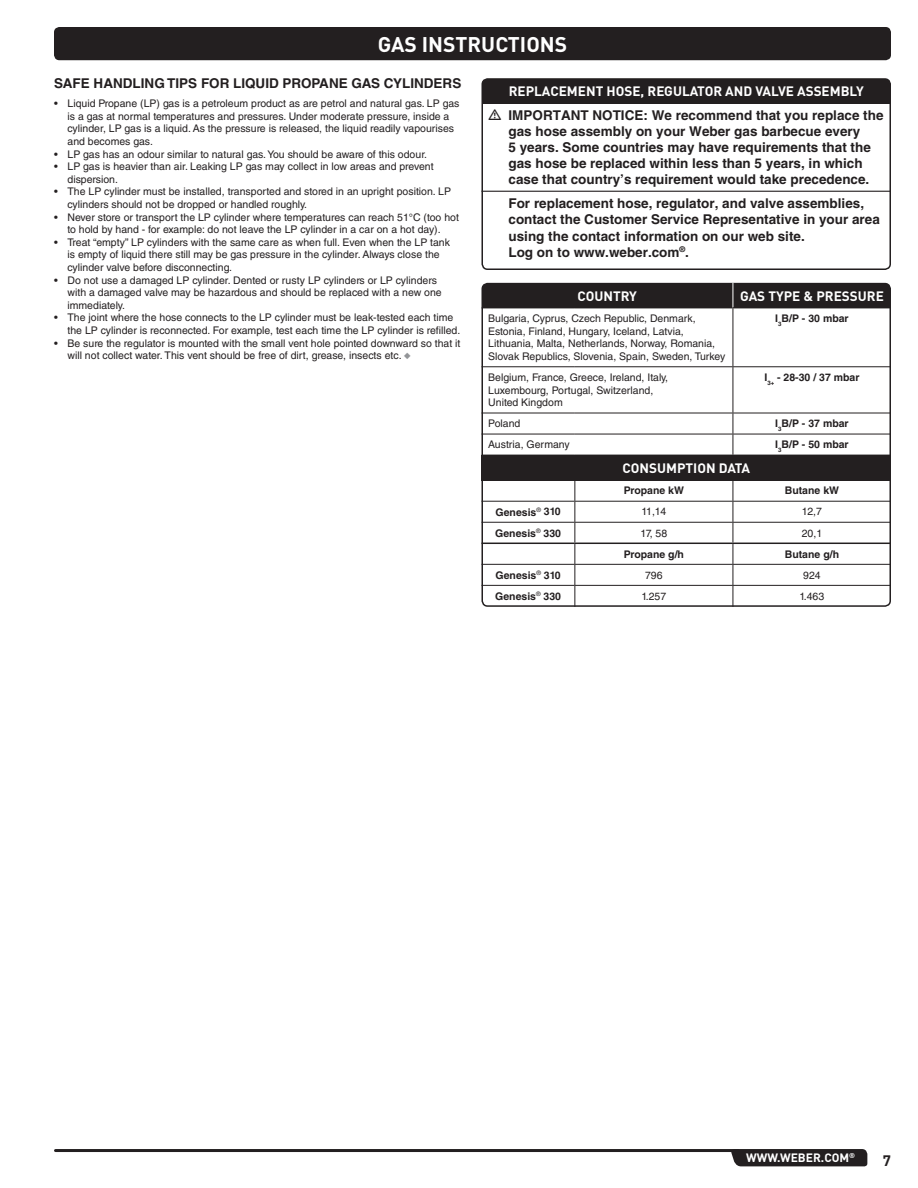
<style>
.page{position:relative;width:918px;height:1188px;background:#fff}
.page>*{position:absolute;margin:0;border:0;box-sizing:border-box;transform-origin:0 0}
.t1{font:21px "DI Nkerned";color:#fff}
.t2{font:15px "DI Nkerned";color:#231f20}
.t3{font:700 13.5px/16.2px "Helvetica LT Std";color:#231f20}
.t4{font:13.5px "DI Nkerned";color:#fff}
.t5{font:12px "DI Nkerned";color:#fff}
.t6{font:10.5px/12.6px "Helvetica LT Std";color:#231f20}
.t7{font:700 10.5px "Helvetica LT Std";color:#231f20}
.s1{color:#939598}
</style>
<div class="page">
<div style="left:54px;top:27px;width:837px;height:33px;background:#231f20;border-radius:5px"></div>
<hr style="left:56px;top:1149px;width:682px;height:3px;background:#231f20">
<div style="left:731px;top:1149px;width:136px;height:17px;background:#231f20"></div>
<div style="left:482px;top:284px;width:408px;height:24px;background:#231f20"></div>
<div style="left:481px;top:283px;width:410px;height:324px;border:2px solid #231f20;border-radius:5px"></div>
<div style="left:482px;top:79px;width:408px;height:24px;background:#231f20"></div>
<div style="left:481px;top:78px;width:410px;height:192px;border:2px solid #231f20;border-radius:5px"></div>
<hr style="left:481px;top:191px;width:410px;height:1px;background:#231f20">
<div style="left:482px;top:455px;width:409px;height:25px;background:#231f20"></div>
<hr style="left:482px;top:308px;width:93px;height:1px;background:#231f20">
<hr style="left:575px;top:308px;width:158px;height:1px;background:#231f20">
<svg style="left:733px;top:283px;width:1px;height:25px"></svg>
<hr style="left:733px;top:308px;width:158px;height:1px;background:#231f20">
<hr style="left:733px;top:308px;width:1px;height:58px;background:#231f20">
<hr style="left:482px;top:366px;width:93px;height:1px;background:#231f20">
<hr style="left:575px;top:366px;width:158px;height:1px;background:#231f20">
<hr style="left:733px;top:367px;width:1px;height:46px;background:#231f20">
<hr style="left:733px;top:366px;width:158px;height:1px;background:#231f20">
<hr style="left:482px;top:413px;width:93px;height:1px;background:#231f20">
<hr style="left:575px;top:413px;width:158px;height:1px;background:#231f20">
<hr style="left:733px;top:413px;width:158px;height:1px;background:#231f20">
<hr style="left:482px;top:434px;width:93px;height:1px;background:#231f20">
<hr style="left:575px;top:434px;width:158px;height:1px;background:#231f20">
<svg style="left:733px;top:413px;width:1px;height:42px"></svg>
<hr style="left:733px;top:434px;width:158px;height:1px;background:#231f20">
<hr style="left:482px;top:480px;width:93px;height:1px;background:#231f20">
<hr style="left:575px;top:480px;width:158px;height:1px;background:#231f20">
<hr style="left:733px;top:480px;width:158px;height:1px;background:#231f20">
<hr style="left:482px;top:501px;width:93px;height:1px;background:#231f20">
<hr style="left:575px;top:501px;width:158px;height:1px;background:#231f20">
<hr style="left:733px;top:501px;width:158px;height:1px;background:#231f20">
<hr style="left:482px;top:522px;width:93px;height:1px;background:#231f20">
<hr style="left:575px;top:522px;width:158px;height:1px;background:#231f20">
<hr style="left:733px;top:522px;width:158px;height:1px;background:#231f20">
<hr style="left:482px;top:543px;width:93px;height:1px;background:#231f20">
<hr style="left:575px;top:543px;width:158px;height:1px;background:#231f20">
<hr style="left:733px;top:543px;width:158px;height:1px;background:#231f20">
<hr style="left:482px;top:564px;width:93px;height:1px;background:#231f20">
<hr style="left:575px;top:564px;width:158px;height:1px;background:#231f20">
<hr style="left:733px;top:564px;width:158px;height:1px;background:#231f20">
<hr style="left:482px;top:585px;width:93px;height:1px;background:#231f20">
<svg style="left:574px;top:481px;width:1px;height:126px"></svg>
<hr style="left:575px;top:585px;width:158px;height:1px;background:#231f20">
<svg style="left:733px;top:481px;width:1px;height:126px"></svg>
<hr style="left:733px;top:585px;width:158px;height:1px;background:#231f20">
<h1 class="t1" style="left:378px;top:31px;width:191px">GAS INSTRUCTIONS</h1>
<p class="t3" style="left:54px;top:75px;width:409px">SAFE HANDLING TIPS FOR LIQUID PROPANE GAS CYLINDERS</p>
<p class="t6" style="left:68px;top:97px;width:393px;text-indent:-14px">• Liquid Propane (LP) gas is a petroleum product as are petrol and natural gas. LP gas is a gas at normal temperatures and pressures. Under moderate pressure, inside a cylinder, LP gas is a liquid. As the pressure is released, the liquid readily vapourises and becomes gas.</p>
<p class="t6" style="left:54px;top:148px;width:375px">• LP gas has an odour similar to natural gas.You should be aware of this odour.</p>
<p class="t6" style="left:68px;top:160px;width:368px;text-indent:-14px">• LP gas is heavier than air. Leaking LP gas may collect in low areas and prevent dispersion.</p>
<p class="t6" style="left:68px;top:185px;width:385px;text-indent:-14px">• The LP cylinder must be installed, transported and stored in an upright position. LP cylinders should not be dropped or handled roughly.</p>
<p class="t6" style="left:68px;top:211px;width:393px;text-indent:-14px">• Never store or transport the LP cylinder where temperatures can reach 51°C (too hot to hold by hand - for example: do not leave the LP cylinder in a car on a hot day).</p>
<p class="t6" style="left:68px;top:236px;width:384px;text-indent:-14px">• Treat “empty” LP cylinders with the same care as when full. Even when the LP tank is empty of liquid there still may be gas pressure in the cylinder. Always close the cylinder valve before disconnecting.</p>
<p class="t6" style="left:68px;top:274px;width:376px;text-indent:-14px">• Do not use a damaged LP cylinder. Dented or rusty LP cylinders or LP cylinders with a damaged valve may be hazardous and should be replaced with a new one immediately.</p>
<p class="t6" style="left:68px;top:311px;width:392px;text-indent:-14px">• The joint where the hose connects to the LP cylinder must be leak-tested each time the LP cylinder is reconnected. For example, test each time the LP cylinder is refilled.</p>
<p class="t6" style="left:68px;top:337px;width:395px;text-indent:-14px">• Be sure the regulator is mounted with the small vent hole pointed downward so that it will not collect water. This vent should be free of dirt, grease, insects etc. <span class="s1">◆</span></p>
<p class="t4" style="left:509px;top:83px;width:357px">REPLACEM ENT HOSE, REGULATOR AND VALVE ASSEMBLY</p>
<p class="t3" style="left:509px;top:107px;width:377px">IMPORTANT NOTICE: We recommend that you replace the gas hose assembly on your Weber gas barbecue every<br>5 years. Some countries may have requirements that the gas hose be replaced within less than 5 years, in which case that country’s requirement would take precedence.</p>
<p class="t3" style="left:509px;top:195px;width:373px">For replacement hose, regulator, and valve assemblies, contact the Customer Service Representative in your area using the contact information on our web site.<br>Log on to www.weber.com<sup>®</sup>.</p>
<p class="t4" style="left:577px;top:287px;width:61px">COUNTRY</p>
<p class="t4" style="left:740px;top:287px;width:145px">GAS TYPE &amp; PRESSURE</p>
<p class="t6" style="left:488px;top:312px;width:239px">Bulgaria, Cyprus, Czech Republic, Denmark, Estonia, Finland, Hungary, Iceland, Latvia, Lithuania, Malta, Netherlands, Norway, Romania, Slovak Republics, Slovenia, Spain, Sweden, Turkey</p>
<p class="t7" style="left:775px;top:312px;width:75px">I<sub>3</sub>B/P - 30 mbar</p>
<p class="t6" style="left:488px;top:371px;width:181px">Belgium, France, Greece, Ireland, Italy,<br>Luxembourg, Portugal, Switzerland,<br>United Kingdom</p>
<p class="t7" style="left:764px;top:371px;width:97px">I<sub>3+</sub> - 28-30 / 37 mbar</p>
<p class="t6" style="left:488px;top:417px;width:34px">Poland</p>
<p class="t7" style="left:775px;top:417px;width:75px">I<sub>3</sub>B/P - 37 mbar</p>
<p class="t6" style="left:488px;top:438px;width:83px">Austria, Germany</p>
<p class="t7" style="left:775px;top:438px;width:75px">I<sub>3</sub>B/P - 50 mbar</p>
<p class="t4" style="left:622px;top:460px;width:129px">CONSUM PTION DATA</p>
<p class="t7" style="left:624px;top:484px;width:62px">Propane kW</p>
<p class="t7" style="left:785px;top:484px;width:56px">Butane kW</p>
<p class="t7" style="left:496px;top:505px;width:67px">Genesis<sup>®</sup> 310</p>
<p class="t6" style="left:642px;top:505px;width:26px">11,14</p>
<p class="t6" style="left:802px;top:505px;width:22px">12,7</p>
<p class="t7" style="left:495px;top:526px;width:67px">Genesis<sup>®</sup> 330</p>
<p class="t6" style="left:641px;top:527px;width:28px">17, 58</p>
<p class="t6" style="left:802px;top:527px;width:22px">20,1</p>
<p class="t7" style="left:624px;top:547px;width:62px">Propane g/h</p>
<p class="t7" style="left:785px;top:547px;width:56px">Butane g/h</p>
<p class="t7" style="left:496px;top:569px;width:67px">Genesis<sup>®</sup> 310</p>
<p class="t6" style="left:645px;top:569px;width:19px">796</p>
<p class="t6" style="left:803px;top:569px;width:19px">924</p>
<p class="t7" style="left:495px;top:590px;width:67px">Genesis<sup>®</sup> 330</p>
<p class="t6" style="left:642px;top:590px;width:26px">1.257</p>
<p class="t6" style="left:800px;top:590px;width:26px">1.463</p>
<p class="t5" style="left:746px;top:1150px;width:12px">WWW</p>
<p class="t5" style="left:777px;top:1150px;width:79px">.WEBER.COM<sup>®</sup></p>
<h2 class="t2" style="left:883px;top:1151px;width:10px">7</h2>
</div>
